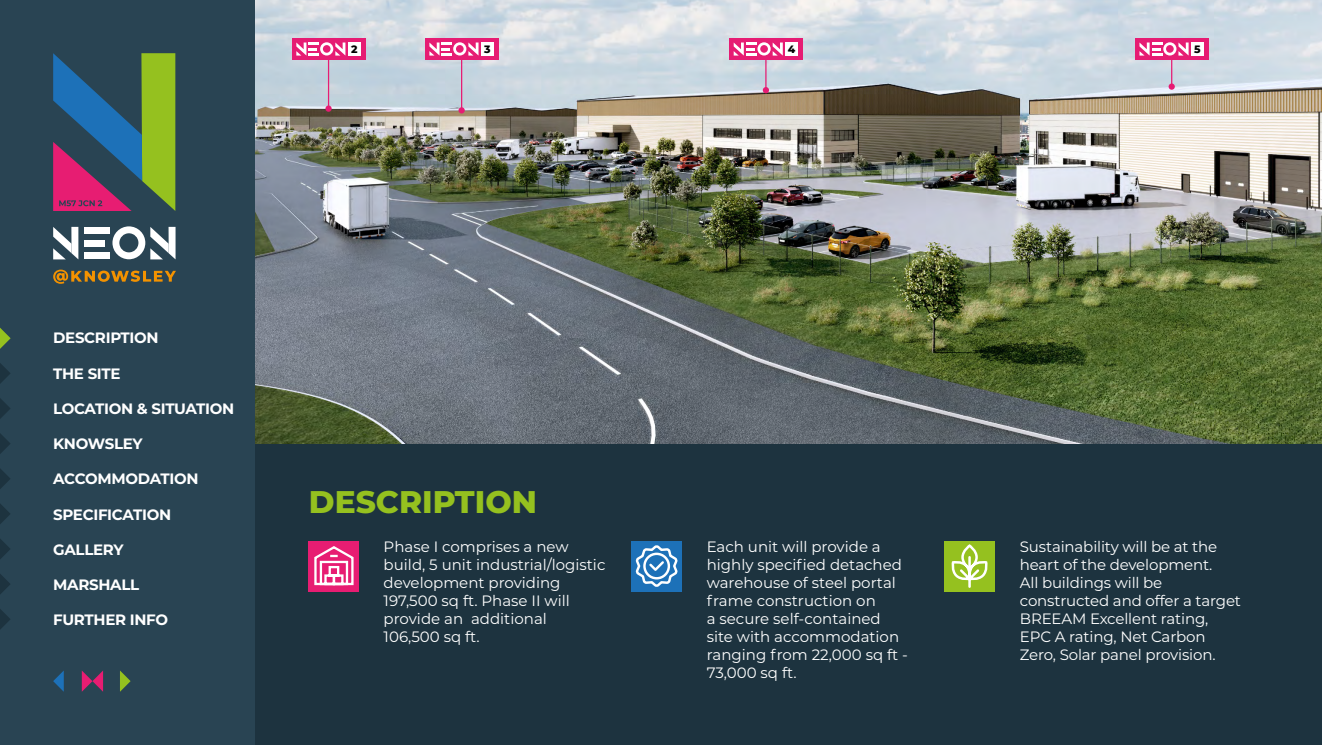
<style>
.page{position:relative;width:1322px;height:745px;background:#fff}
.page>*{position:absolute;margin:0;border:0;box-sizing:border-box;transform-origin:0 0}
.t1{font:800 31.25px "Montserrat";color:#95c11f}
.t2{font:15px/18px "Montserrat";color:#fff}
.t3{font:700 15px "Montserrat";letter-spacing:-.02em;color:#fff}
.t4{font:800 10.75px "Montserrat";color:#000}
</style>
<div class="page">
<div style="left:0;top:0;width:1322px;height:744px;background:#294453"></div>
<svg style="left:53px;top:227px;width:25px;height:32px"></svg>
<svg style="left:112px;top:226px;width:64px;height:33px"></svg>
<div style="left:84px;top:227px;width:25px;height:6px;background:#fff"></div>
<div style="left:84px;top:252px;width:25px;height:7px;background:#fff"></div>
<div style="left:84px;top:239px;width:20px;height:7px;background:#fff"></div>
<svg style="left:53px;top:53px;width:122px;height:158px"></svg>
<svg style="left:53px;top:269px;width:123px;height:14px"></svg>
<svg style="left:82px;top:670px;width:21px;height:21px"></svg>
<svg style="left:120px;top:670px;width:11px;height:21px"></svg>
<svg style="left:53px;top:670px;width:11px;height:21px"></svg>
<div style="left:255px;top:0;width:1067px;height:744px;background:#1d333f"></div>
<svg style="left:0;top:328px;width:11px;height:20px"></svg>
<svg style="left:0;top:363px;width:10px;height:21px"></svg>
<svg style="left:0;top:398px;width:10px;height:21px"></svg>
<svg style="left:0;top:433px;width:10px;height:21px"></svg>
<svg style="left:0;top:469px;width:10px;height:20px"></svg>
<svg style="left:0;top:504px;width:10px;height:20px"></svg>
<svg style="left:0;top:539px;width:10px;height:20px"></svg>
<svg style="left:0;top:574px;width:10px;height:20px"></svg>
<svg style="left:0;top:609px;width:10px;height:20px"></svg>
<img style="left:255px;top:0;width:1066px;height:443px">
<div style="left:631px;top:540px;width:51px;height:50px;background:#1d71b8"></div>
<svg style="left:635px;top:545px;width:43px;height:42px"></svg>
<div style="left:309px;top:540px;width:50px;height:50px;background:#e71d72"></div>
<svg style="left:314px;top:546px;width:40px;height:40px"></svg>
<div style="left:944px;top:540px;width:50px;height:50px;background:#95c11f"></div>
<svg style="left:951px;top:545px;width:37px;height:43px"></svg>
<div style="left:425px;top:38px;width:73px;height:22px;background:#e61c73"></div>
<svg style="left:429px;top:42px;width:49px;height:14px"></svg>
<div style="left:481px;top:42px;width:13px;height:14px;background:#fff"></div>
<div style="left:729px;top:38px;width:74px;height:22px;background:#e61c73"></div>
<svg style="left:734px;top:42px;width:49px;height:14px"></svg>
<div style="left:785px;top:42px;width:13px;height:14px;background:#fff"></div>
<div style="left:1135px;top:38px;width:73px;height:22px;background:#e61c73"></div>
<div style="left:1191px;top:42px;width:13px;height:14px;background:#fff"></div>
<div style="left:292px;top:38px;width:73px;height:22px;background:#e61c73"></div>
<svg style="left:296px;top:42px;width:49px;height:14px"></svg>
<div style="left:348px;top:42px;width:13px;height:14px;background:#fff"></div>
<hr style="left:328px;top:60px;width:1px;height:48px;background:#e61c73">
<svg style="left:325px;top:105px;width:7px;height:7px"></svg>
<hr style="left:461px;top:60px;width:1px;height:50px;background:#e61c73">
<div style="left:458px;top:107px;width:7px;height:6px;background:#e61c73;border-radius:50%"></div>
<hr style="left:765px;top:60px;width:1px;height:30px;background:#e61c73">
<svg style="left:763px;top:87px;width:6px;height:6px"></svg>
<svg style="left:1139px;top:42px;width:49px;height:45px"></svg>
<div style="left:1168px;top:83px;width:7px;height:7px;background:#e61c73;border-radius:50%"></div>
<p class="t4" style="left:351px;top:41px;width:8px">2</p>
<p class="t4" style="left:484px;top:41px;width:8px">3</p>
<p class="t4" style="left:788px;top:41px;width:9px">4</p>
<p class="t4" style="left:1194px;top:41px;width:8px">5</p>
<p class="t3" style="left:53px;top:327px;width:107px">DESCRIPTION</p>
<p class="t3" style="left:53px;top:362px;width:69px">THE SITE</p>
<p class="t3" style="left:53px;top:397px;width:183px">LOCATION &amp; SITUATION</p>
<p class="t3" style="left:53px;top:432px;width:91px">KNOWSLEY</p>
<p class="t3" style="left:53px;top:468px;width:147px">ACCOMMODATION</p>
<p class="t3" style="left:53px;top:503px;width:119px">SPECIFICATION</p>
<p class="t3" style="left:53px;top:538px;width:72px">GALLERY</p>
<p class="t3" style="left:53px;top:573px;width:88px">MARSHALL</p>
<p class="t3" style="left:53px;top:609px;width:116px">FURTHER INFO</p>
<h1 class="t1" style="left:309px;top:478px;width:230px">DESCRIPTION</h1>
<p class="t2" style="left:384px;top:537px;width:223px">Phase I comprises a new build, 5 unit industrial/logistic development providing<br>197,500 sq ft. Phase II will provide an additional<br>106,500 sq ft.</p>
<p class="t2" style="left:707px;top:537px;width:203px">Each unit will provide a highly specified detached warehouse of steel portal frame construction on<br>a secure self-contained site with accommodation ranging from 22,000 sq ft -<br>73,000 sq ft.</p>
<p class="t2" style="left:1020px;top:537px;width:223px">Sustainability will be at the heart of the development.<br>All buildings will be constructed and offer a target<br>BREEAM Excellent rating,<br>EPC A rating, Net Carbon<br>Zero, Solar panel provision.</p>
</div>
